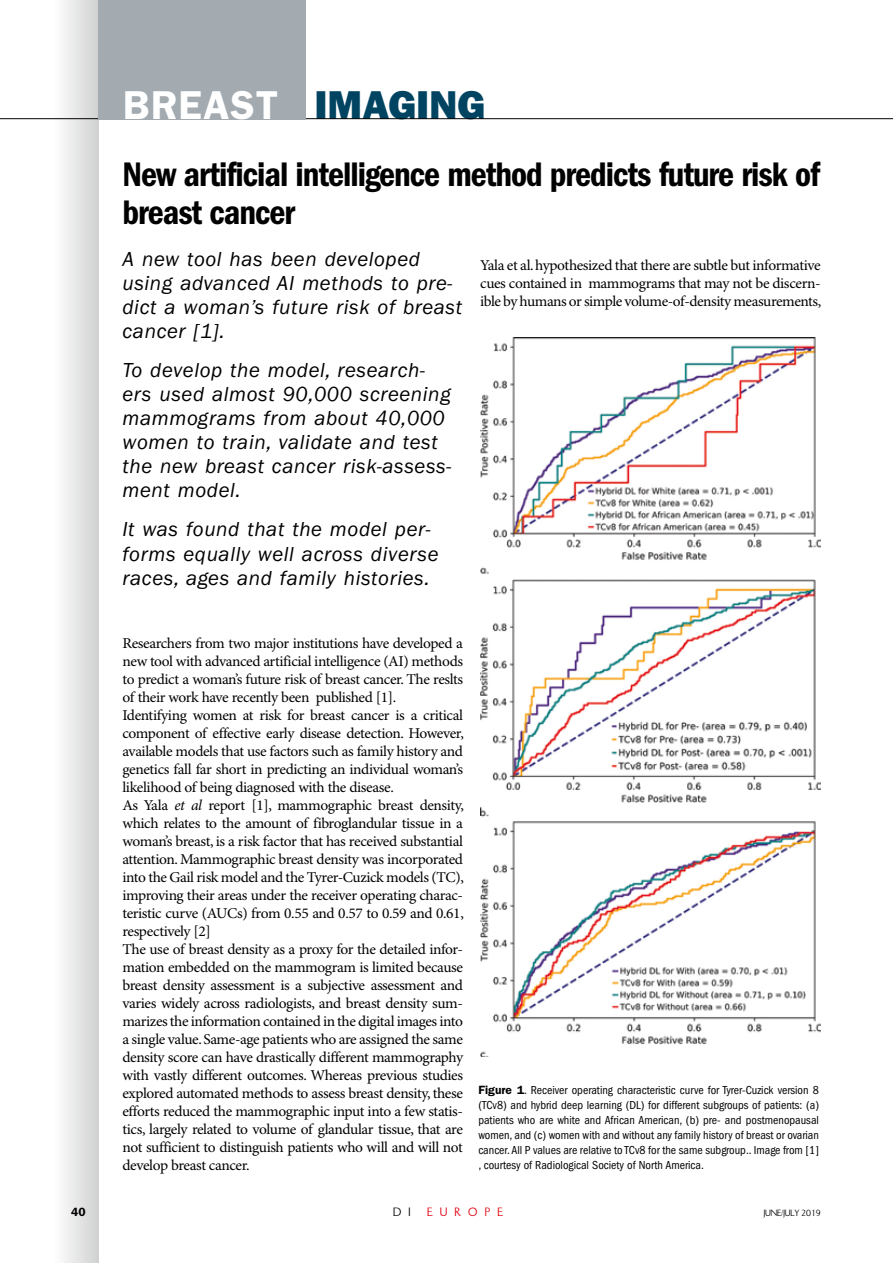
<style>
.page{position:relative;width:893px;height:1263px;background:#fff}
.page>*{position:absolute;margin:0;border:0;box-sizing:border-box;transform-origin:0 0}
.t1{font:40.5px "ITC Franklin Gothic Std Hvy";color:#004462}
.t2{font:35.25px/37.5px "ITC Franklin Gothic Std Dm Cd";letter-spacing:-.03em;color:#000}
.t3{font:italic 21px/24px "ITC Franklin Gothic Std";letter-spacing:.03em;color:#000}
.t4{font:15px/18px "Minion Pro";letter-spacing:-.03em;color:#000}
.t5{font:condensed 12px/15px "ITC Franklin Gothic Std";color:#000;text-align:justify}
.t6{font:12px "OPTI Susan";letter-spacing:.6em;color:#e3000f}
.t7{font:600 12px "ITC Franklin Gothic Std";color:#000}
.t8{font:12px "OPTI Susan";color:#000}
.t9{font:9px "OPTI Susan";color:#000}
.s1{font-family:"ITC Franklin Gothic Std";font-weight:600;color:#fff}
.s2{font-style:italic}
.s3{font-weight:600;font-stretch:normal}
</style>
<div class="page">
<div style="left:53px;top:0;width:45px;height:1263px;background:linear-gradient(to right,#fff,#d1d2d2)"></div>
<hr style="left:0;top:118px;width:893px;height:1px;background:#000">
<div style="left:98px;top:0;width:207px;height:119px;background:#a3abb1"></div>
<img style="left:480px;top:338px;width:341px;height:719px">
<h1 class="t1" style="left:123px;top:81px;width:364px"><span class="s1">BREAST</span> IMAGING</h1>
<h2 class="t2" style="left:122px;top:156px;width:699px">New artificial intelligence method predicts future risk of breast cancer</h2>
<h3 class="t3" style="left:122px;top:248px;width:341px">A new tool has been developed using advanced AI methods to pre&shy;dict a woman’s future risk of breast cancer [1].</h3>
<h3 class="t3" style="left:122px;top:359px;width:330px">To develop the model, research&shy;ers used almost 90,000 screening mammograms from about 40,000 women to train, validate and test the new breast cancer risk-assess&shy;ment model.</h3>
<h3 class="t3" style="left:122px;top:518px;width:318px">It was found that the model per&shy;forms equally well across diverse races, ages and family histories.</h3>
<p class="t4" style="left:480px;top:257px;width:343px;text-align:justify">Yala et al. hypothesized that there are subtle but informative cues contained in mammograms that may not be discern&shy;ible by humans or simple volume-of-density measurements,</p>
<p class="t4" style="left:122px;top:635px;width:343px">Researchers from two major institutions have developed a new tool with advanced artificial intelligence (AI) methods to predict a woman’s future risk of breast cancer. The reslts of their work have recently been published [1].<br>Identifying women at risk for breast cancer is a critical component of effective early disease detection. However, available models that use factors such as family history and genetics fall far short in predicting an individual woman’s likelihood of being diagnosed with the disease.<br>As Yala <span class="s2">et al</span> report [1], mammographic breast density, which relates to the amount of fibroglandular tissue in a woman’s breast, is a risk factor that has received substantial attention. Mammographic breast density was incorporated into the Gail risk model and the Tyrer-Cuzick models (TC), improving their areas under the receiver operating charac&shy;teristic curve (AUCs) from 0.55 and 0.57 to 0.59 and 0.61, respectively [2]<br>The use of breast density as a proxy for the detailed infor&shy;mation embedded on the mammogram is limited because breast density assessment is a subjective assessment and varies widely across radiologists, and breast density sum&shy;marizes the information contained in the digital images into a single value. Same-age patients who are assigned the same density score can have drastically different mammography with vastly different outcomes. Whereas previous studies explored automated methods to assess breast density, these efforts reduced the mammographic input into a few statis&shy;tics, largely related to volume of glandular tissue, that are not sufficient to distinguish patients who will and will not develop breast cancer.</p>
<p class="t5" style="left:478px;top:1083px;width:342px"><span class="s3">FIGURE 1</span>. Receiver operating characteristic curve for Tyrer-Cuzick version 8 (TCv8) and hybrid deep learning (DL) for different subgroups of patients: (a) patients who are white and African American, (b) pre- and postmenopausal women, and (c) women with and without any family history of breast or ovarian cancer. All P values are relative to TCv8 for the same subgroup.. Image from [1] , courtesy of Radiological Society of North America.</p>
<p class="t7" style="left:71px;top:1205px;width:16px">40</p>
<p class="t8" style="left:393px;top:1205px;width:19px">D I</p>
<p class="t6" style="left:427px;top:1205px;width:77px">EUROPE</p>
<p class="t9" style="left:764px;top:1208px;width:58px">JUNE/JULY 2019</p>
</div>
